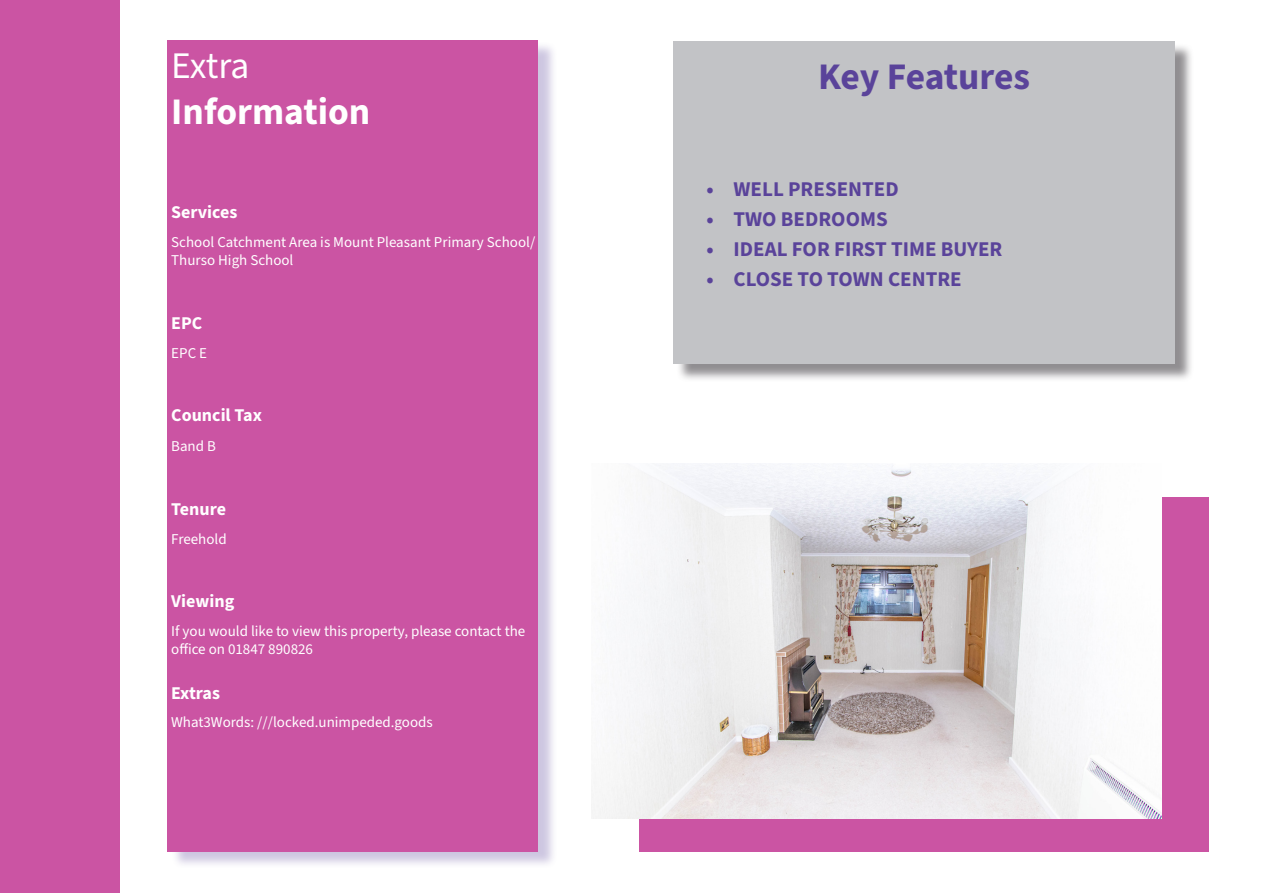
<style>
.page{position:relative;width:1263px;height:893px;background:#fff}
.page>*{position:absolute;margin:0;border:0;box-sizing:border-box;transform-origin:0 0}
.t1{font:700 37.5px "Source Sans 3";letter-spacing:-.01em;color:#5a439a}
.t2{font:700 37.5px "Source Sans 3";color:#fff}
.t3{font:37.5px "Source Sans 3";letter-spacing:-.025em;color:#fff}
.t4{font:700 21px "Source Sans 3";color:#5a439a}
.t5{font:700 18px "Source Sans 3";color:#fff}
.t6{font:15px/18px "Source Sans 3";color:#fff}
</style>
<div class="page">
<div style="left:0;top:0;width:119px;height:893px;background:#cb54a3"></div>
<div style="left:676px;top:43px;width:517px;height:339px;background:#6c696d;opacity:.75"></div>
<div style="left:674px;top:41px;width:501px;height:322px;background:#c2c3c6"></div>
<div style="left:639px;top:497px;width:570px;height:355px;background:#cb54a3"></div>
<img style="left:591px;top:463px;width:570px;height:355px">
<div style="left:171px;top:41px;width:386px;height:828px;background:#5a439a;opacity:.3"></div>
<div style="left:167px;top:41px;width:370px;height:811px;background:#cb54a3"></div>
<p class="t3" style="left:171px;top:43px;width:80px">Extra</p>
<p class="t2" style="left:171px;top:87px;width:201px">Information</p>
<p class="t5" style="left:171px;top:200px;width:68px">Services</p>
<p class="t6" style="left:171px;top:233px;width:366px">School Catchment Area is Mount Pleasant Primary School/<br>Thurso High School</p>
<p class="t5" style="left:171px;top:311px;width:33px">EPC</p>
<p class="t6" style="left:171px;top:344px;width:37px">EPC E</p>
<p class="t5" style="left:171px;top:404px;width:92px">Council Tax</p>
<p class="t6" style="left:171px;top:437px;width:46px">Band B</p>
<p class="t5" style="left:171px;top:497px;width:56px">Tenure</p>
<p class="t6" style="left:171px;top:530px;width:57px">Freehold</p>
<p class="t5" style="left:171px;top:589px;width:65px">Viewing</p>
<p class="t6" style="left:171px;top:622px;width:356px">If you would like to view this property, please contact the office on 01847 890826</p>
<p class="t5" style="left:171px;top:681px;width:50px">Extras</p>
<p class="t6" style="left:171px;top:713px;width:263px">What3Words: ///locked.unimpeded.goods</p>
<p class="t1" style="left:818px;top:52px;width:213px">Key Features</p>
<p class="t4" style="left:706px;top:176px;width:194px">• WELL PRESENTED</p>
<p class="t4" style="left:706px;top:206px;width:183px">• TWO BEDROOMS</p>
<p class="t4" style="left:706px;top:236px;width:297px">• IDEAL FOR FIRST TIME BUYER</p>
<p class="t4" style="left:706px;top:266px;width:257px">• CLOSE TO TOWN CENTRE</p>
</div>
